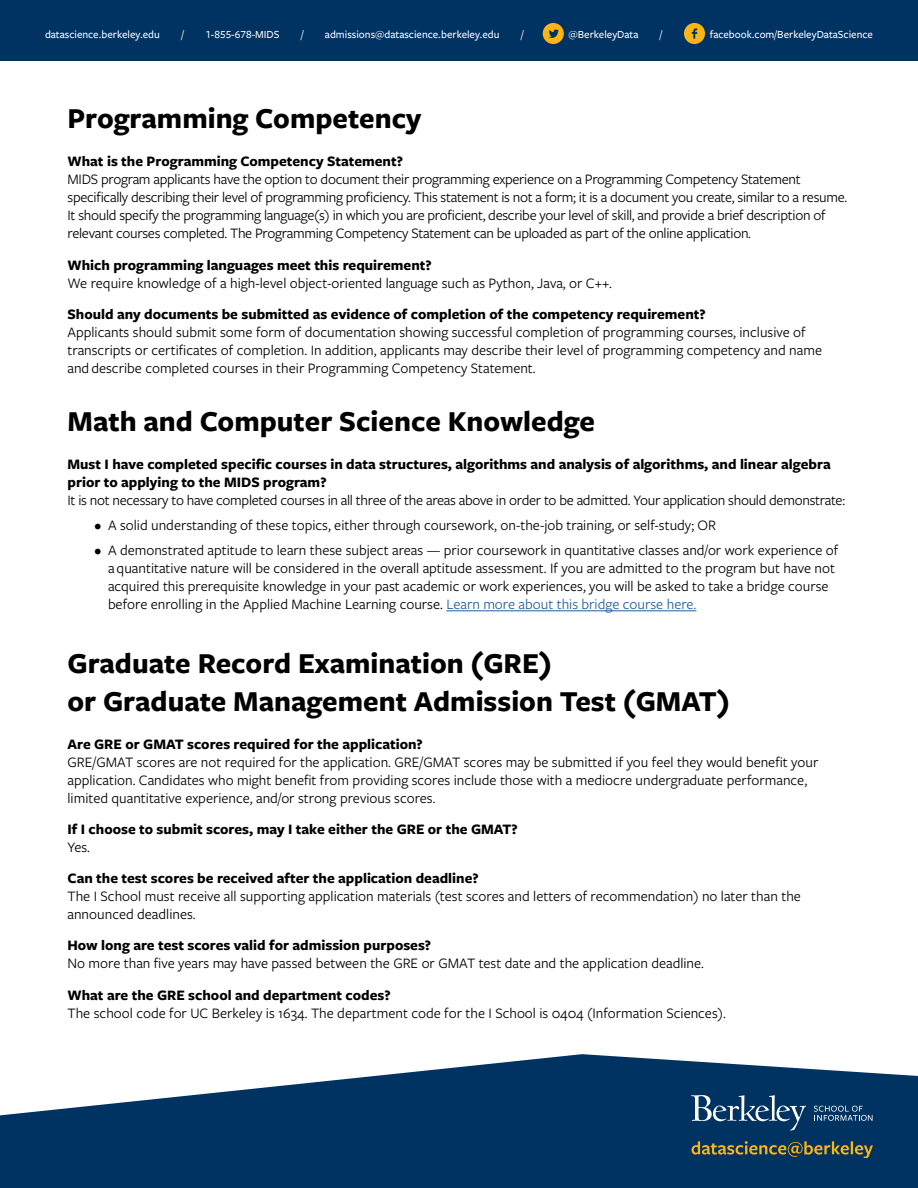
<style>
.page{position:relative;width:918px;height:1188px;background:#fff}
.page>*{position:absolute;margin:0;border:0;box-sizing:border-box;transform-origin:0 0}
.t1{font:700 30px/37.5px "Freight Sans Pro";color:#000}
.t2{font:15px/18px "Freight Sans Pro";color:#000}
.t3{font:15px/18px "Freight Sans Pro";letter-spacing:-.02em;color:#000}
.t4{font:700 15px/18px "Freight Sans Pro";color:#000}
.t5{font:500 11.25px "Freight Sans Pro";color:#fff}
.s1{color:#215e9e}
</style>
<div class="page">
<svg style="left:0;top:1054px;width:918px;height:134px;fill:#003262"></svg>
<svg style="left:692px;top:1141px;width:181px;height:16px"></svg>
<svg style="left:814px;top:1106px;width:59px;height:15px"></svg>
<svg style="left:691px;top:1095px;width:115px;height:35px"></svg>
<hr style="left:446px;top:611px;width:250px;height:1px;background:#215e9e">
<div style="left:0;top:0;width:918px;height:60px;background:#003262"></div>
<svg style="left:543px;top:23px;width:21px;height:21px"></svg>
<svg style="left:684px;top:23px;width:21px;height:21px"></svg>
<p class="t5" style="left:45px;top:27px;width:116px">datascience.berkeley.edu</p>
<p class="t5" style="left:181px;top:27px;width:4px">/</p>
<p class="t5" style="left:205px;top:27px;width:76px">1-855-678-MIDS</p>
<p class="t5" style="left:301px;top:27px;width:4px">/</p>
<p class="t5" style="left:325px;top:27px;width:176px">admissions@datascience.berkeley.edu</p>
<p class="t5" style="left:521px;top:27px;width:4px">/</p>
<p class="t5" style="left:569px;top:27px;width:71px">@BerkeleyData</p>
<p class="t5" style="left:660px;top:27px;width:4px">/</p>
<p class="t5" style="left:710px;top:27px;width:165px">facebook.com/BerkeleyDataScience</p>
<h1 class="t1" style="left:68px;top:99px;width:355px">Programming Competency</h1>
<p class="t4" style="left:68px;top:152px;width:337px">What is the Programming Competency Statement?</p>
<p class="t3" style="left:68px;top:170px;width:781px">MIDS program applicants have the option to document their programming experience on a Programming Competency Statement specifically describing their level of programming proficiency. This statement is not a form; it is a document you create, similar to a resume.<br>It should specify the programming language(s) in which you are proficient, describe your level of skill, and provide a brief description of relevant courses completed. The Programming Competency Statement can be uploaded as part of the online application.</p>
<p class="t4" style="left:68px;top:255px;width:366px">Which programming languages meet this requirement?</p>
<p class="t2" style="left:68px;top:273px;width:546px">We require knowledge of a high-level object-oriented language such as Python, Java, or C++.</p>
<p class="t4" style="left:68px;top:304px;width:640px">Should any documents be submitted as evidence of completion of the competency requirement?</p>
<p class="t2" style="left:68px;top:322px;width:756px">Applicants should submit some form of documentation showing successful completion of programming courses, inclusive of transcripts or certificates of completion. In addition, applicants may describe their level of programming competency and name and describe completed courses in their Programming Competency Statement.</p>
<h1 class="t1" style="left:68px;top:402px;width:529px">Math and Computer Science Knowledge</h1>
<p class="t4" style="left:68px;top:455px;width:765px">Must I have completed specific courses in data structures, algorithms and analysis of algorithms, and linear algebra prior to applying to the MIDS program?</p>
<p class="t3" style="left:68px;top:491px;width:779px">It is not necessary to have completed courses in all three of the areas above in order to be admitted. Your application should demonstrate:</p>
<p class="t2" style="left:94px;top:516px;width:623px">• A solid understanding of these topics, either through coursework, on-the-job training, or self-study; OR</p>
<p class="t2" style="left:108px;top:540px;width:732px;text-indent:-14px">• A demonstrated aptitude to learn these subject areas — prior coursework in quantitative classes and/or work experience of a quantitative nature will be considered in the overall aptitude assessment. If you are admitted to the program but have not acquired this prerequisite knowledge in your past academic or work experiences, you will be asked to take a bridge course before enrolling in the Applied Machine Learning course. <span class="s1">Learn more about this bridge course here.</span></p>
<h1 class="t1" style="left:68px;top:644px;width:664px">Graduate Record Examination (GRE)<br>or Graduate Management Admission Test (GMAT)</h1>
<p class="t4" style="left:68px;top:734px;width:357px">Are GRE or GMAT scores required for the application?</p>
<p class="t2" style="left:68px;top:752px;width:752px">GRE/GMAT scores are not required for the application. GRE/GMAT scores may be submitted if you feel they would benefit your application. Candidates who might benefit from providing scores include those with a mediocre undergraduate performance, limited quantitative experience, and/or strong previous scores.</p>
<p class="t4" style="left:68px;top:820px;width:452px">If I choose to submit scores, may I take either the GRE or the GMAT?</p>
<p class="t2" style="left:68px;top:838px;width:24px">Yes.</p>
<p class="t4" style="left:68px;top:869px;width:413px">Can the test scores be received after the application deadline?</p>
<p class="t2" style="left:68px;top:887px;width:735px">The I School must receive all supporting application materials (test scores and letters of recommendation) no later than the announced deadlines.</p>
<p class="t4" style="left:68px;top:936px;width:365px">How long are test scores valid for admission purposes?</p>
<p class="t2" style="left:68px;top:954px;width:638px">No more than five years may have passed between the GRE or GMAT test date and the application deadline.</p>
<p class="t4" style="left:68px;top:985px;width:325px">What are the GRE school and department codes?</p>
<p class="t2" style="left:68px;top:1003px;width:660px">The school code for UC Berkeley is 1634. The department code for the I School is 0404 (Information Sciences).</p>
</div>
